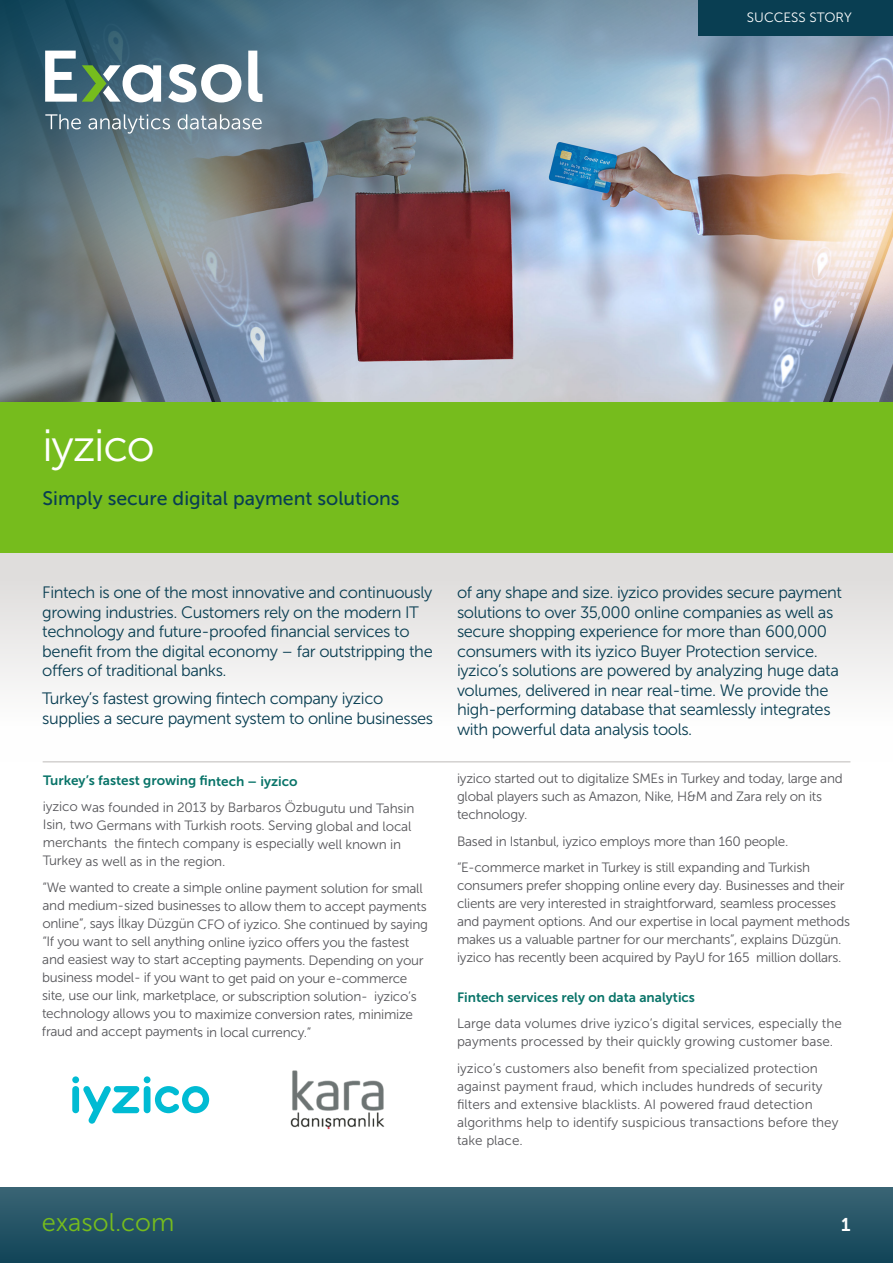
<style>
.page{position:relative;width:893px;height:1263px;background:#fff}
.page>*{position:absolute;margin:0;border:0;box-sizing:border-box;transform-origin:0 0}
.t1{font:45px "Museo Sans 300";letter-spacing:-.03em;color:#fff}
.t2{font:25.5px "Museo Sans 300";color:#76bc1d}
.t3{font:19.5px "Museo Sans 500";color:#093e52}
.t4{font:18.45px "Museo Sans 700";color:#fff}
.Einleiter_E{font:16.5px/19.5px "Museo Sans 300";letter-spacing:-.025em;color:#093e52}
.Body_E{font:13.5px/18px "Museo Sans 300";letter-spacing:-.02em;color:#56565a}
.Body_E-2{font:13.5px/18px "Museo Sans 300";color:#56565a}
.Sub_Heads_E{font:13.5px "Museo Sans 700";color:#097469}
.t5{font:13.5px "Museo Sans 300";color:#fff}
</style>
<div class="page">
<div style="left:0;top:1187px;width:893px;height:76px;background:linear-gradient(to bottom,#3a6574,#114458)"></div>
<div style="left:0;top:553px;width:893px;height:208px;background:linear-gradient(to bottom,#dcdad8,#fff)"></div>
<img style="left:0;top:0;width:893px;height:402px">
<div style="left:0;top:402px;width:893px;height:151px;background:#76bc1d"></div>
<svg style="left:168px;top:64px;width:73px;height:39px"></svg>
<svg style="left:248px;top:51px;width:14px;height:51px"></svg>
<svg style="left:45px;top:51px;width:116px;height:51px"></svg>
<svg style="left:45px;top:114px;width:217px;height:20px;background:#778d9a"></svg>
<div style="left:698px;top:0;width:195px;height:35px;background:#093e52"></div>
<hr style="left:43px;top:761px;width:807px;height:1px;background:#bebab9">
<svg style="left:72px;top:1076px;width:137px;height:48px"></svg>
<img style="left:290px;top:1070px;width:95px;height:60px">
<p class="t5" style="left:747px;top:10px;width:106px">SUCCESS STORY</p>
<p class="t1" style="left:43px;top:421px;width:114px">iyzico</p>
<p class="t3" style="left:43px;top:488px;width:359px">Simply secure digital payment solutions</p>
<p class="Einleiter_E" style="left:42px;top:583px;width:392px">Fintech is one of the most innovative and continuously growing industries. Customers rely on the modern IT technology and future-proofed financial services to benefit from the digital economy – far outstripping the offers of traditional banks.</p>
<p class="Einleiter_E" style="left:42px;top:689px;width:392px">Turkey’s fastest growing fintech company iyzico supplies a secure payment system to online businesses</p>
<p class="Sub_Heads_E" style="left:43px;top:773px;width:256px">Turkey’s fastest growing fintech – iyzico</p>
<p class="Body_E" style="left:43px;top:799px;width:373px">iyzico was founded in 2013 by Barbaros Özbugutu und Tahsin Isin, two Germans with Turkish roots. Serving global and local merchants the fintech company is especially well known in Turkey as well as in the region.</p>
<p class="Body_E" style="left:42px;top:879px;width:387px">“We wanted to create a simple online payment solution for small and medium-sized businesses to allow them to accept payments online”, says İlkay Düzgün CFO of iyzico. She continued by saying “If you want to sell anything online iyzico offers you the fastest and easiest way to start accepting payments. Depending on your business model- if you want to get paid on your e-commerce site, use our link, marketplace, or subscription solution- iyzico’s technology allows you to maximize conversion rates, minimize fraud and accept payments in local currency.”</p>
<p class="Einleiter_E" style="left:457px;top:583px;width:386px">of any shape and size. iyzico provides secure payment solutions to over 35,000 online companies as well as secure shopping experience for more than 600,000 consumers with its iyzico Buyer Protection service. iyzico’s solutions are powered by analyzing huge data volumes, delivered in near real-time. We provide the high-performing database that seamlessly integrates with powerful data analysis tools.</p>
<p class="Body_E" style="left:457px;top:770px;width:387px">iyzico started out to digitalize SMEs in Turkey and today, large and global players such as Amazon, Nike, H&amp;M and Zara rely on its technology.</p>
<p class="Body_E" style="left:457px;top:832px;width:333px">Based in Istanbul, iyzico employs more than 160 people.</p>
<p class="Body_E" style="left:457px;top:859px;width:394px">“E-commerce market in Turkey is still expanding and Turkish consumers prefer shopping online every day. Businesses and their clients are very interested in straightforward, seamless processes and payment options. And our expertise in local payment methods makes us a valuable partner for our merchants”, explains Düzgün. iyzico has recently been acquired by PayU for 165 million dollars.</p>
<p class="Sub_Heads_E" style="left:457px;top:989px;width:240px">Fintech services rely on data analytics</p>
<p class="Body_E-2" style="left:457px;top:1014px;width:386px">Large data volumes drive iyzico’s digital services, especially the payments processed by their quickly growing customer base.</p>
<p class="Body_E-2" style="left:457px;top:1059px;width:383px">iyzico’s customers also benefit from specialized protection against payment fraud, which includes hundreds of security filters and extensive blacklists. AI powered fraud detection algorithms help to identify suspicious transactions before they take place.</p>
<h2 class="t2" style="left:42px;top:1208px;width:134px">exasol.com</h2>
<h3 class="t4" style="left:841px;top:1214px;width:11px">1</h3>
</div>
